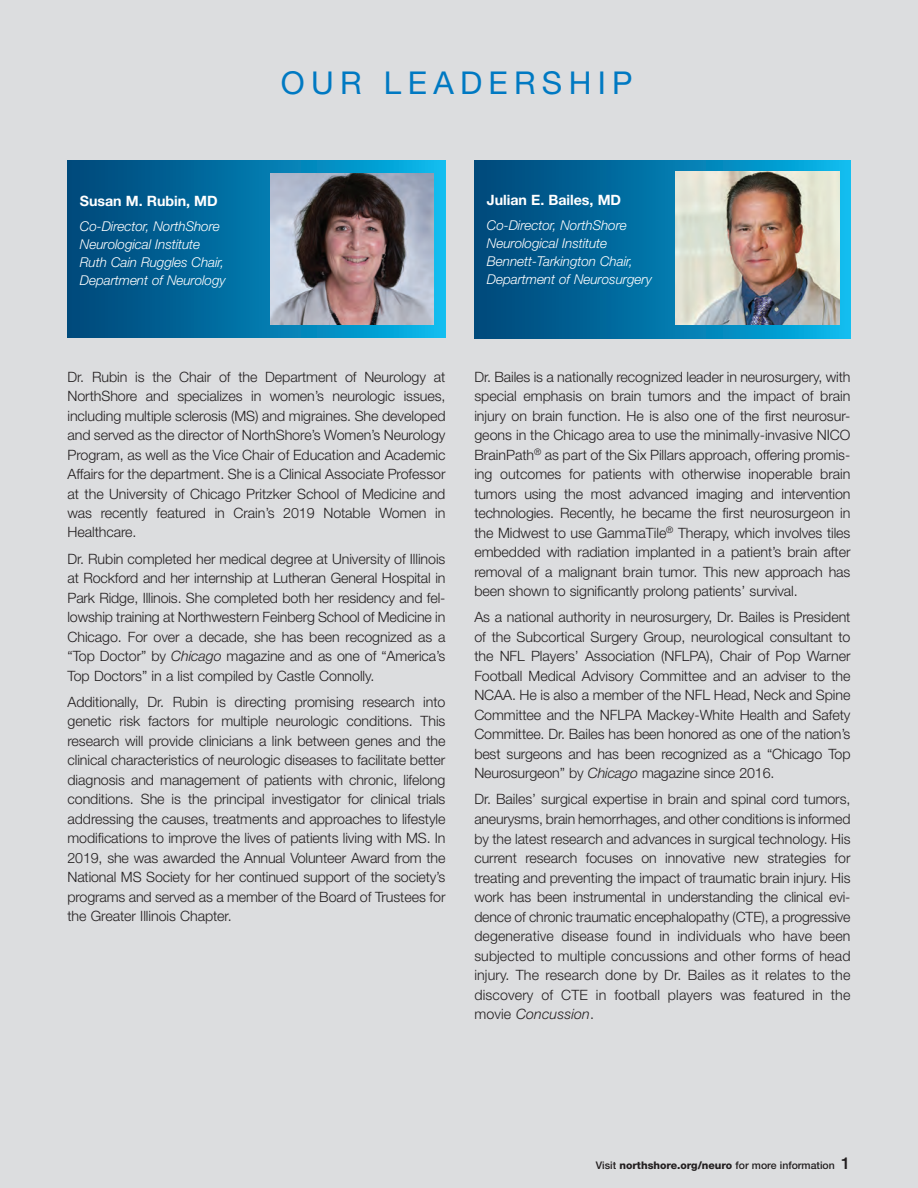
<style>
.page{position:relative;width:918px;height:1188px;background:#dcdddf}
.page>*{position:absolute;margin:0;border:0;box-sizing:border-box;transform-origin:0 0}
.t1{font:31.5px "Helvetica Neue";letter-spacing:.2em;color:#0079c2}
.t2{font:300 14.25px/19.5px "Helvetica Neue";letter-spacing:-.005em;color:#231f20;text-align:justify}
.t3{font:700 14.25px "Helvetica Neue";letter-spacing:-.005em;color:#fff}
.t4{font:italic 300 13.5px/18px "Helvetica Neue";letter-spacing:-.005em;color:#fff}
.t5{font:500 10.5px "Helvetica Neue";color:#231f20}
.s1{font-style:italic}
.s2{font-weight:800}
.s3{font-size:16.5px}
</style>
<div class="page">
<div style="left:68px;top:161px;width:378px;height:177px;background:linear-gradient(to right,#004274,#08b5ea)"></div>
<svg style="left:474px;top:161px;width:376px;height:177px;background:#046b9d"></svg>
<img style="left:676px;top:172px;width:163px;height:152px">
<img style="left:270px;top:173px;width:164px;height:151px">
<p class="t3" style="left:80px;top:192px;width:139px">Susan M. Rubin, MD</p>
<p class="t4" style="left:80px;top:217px;width:147px">Co-Director, NorthShore<br>Neurological Institute<br>Ruth Cain Ruggles Chair,<br>Department of Neurology</p>
<h1 class="t1" style="left:281px;top:64px;width:353px">OUR LEADERSHIP</h1>
<p class="t3" style="left:487px;top:191px;width:136px">Julian E. Bailes, MD</p>
<p class="t4" style="left:487px;top:216px;width:167px">Co-Director, NorthShore<br>Neurological Institute<br>Bennett-Tarkington Chair,<br>Department of Neurosurgery</p>
<p class="t2" style="left:68px;top:366px;width:380px">Dr. Rubin is the Chair of the Department of Neurology at NorthShore and specializes in women’s neurologic issues, including multiple sclerosis (MS) and migraines. She developed and served as the director of NorthShore’s Women’s Neurology Program, as well as the Vice Chair of Education and Academic Affairs for the department. She is a Clinical Associate Professor at the University of Chicago Pritzker School of Medicine and was recently featured in Crain’s 2019 Notable Women in Healthcare.</p>
<p class="t2" style="left:68px;top:549px;width:380px">Dr. Rubin completed her medical degree at University of Illinois at Rockford and her internship at Lutheran General Hospital in Park Ridge, Illinois. She completed both her residency and fel&shy;lowship training at Northwestern Feinberg School of Medicine in Chicago. For over a decade, she has been recognized as a “Top Doctor” by <span class="s1">Chicago</span> magazine and as one of “America’s Top Doctors” in a list compiled by Castle Connolly.</p>
<p class="t2" style="left:68px;top:692px;width:380px">Additionally, Dr. Rubin is directing promising research into genetic risk factors for multiple neurologic conditions. This research will provide clinicians a link between genes and the clinical characteristics of neurologic diseases to facilitate better diagnosis and management of patients with chronic, lifelong conditions. She is the principal investigator for clinical trials addressing the causes, treatments and approaches to lifestyle modifications to improve the lives of patients living with MS. In 2019, she was awarded the Annual Volunteer Award from the National MS Society for her continued support of the society’s programs and served as a member of the Board of Trustees for the Greater Illinois Chapter.</p>
<p class="t2" style="left:474px;top:366px;width:378px">Dr. Bailes is a nationally recognized leader in neurosurgery, with special emphasis on brain tumors and the impact of brain injury on brain function. He is also one of the first neurosur&shy;geons in the Chicago area to use the minimally-invasive NICO BrainPath<sup>®</sup> as part of the Six Pillars approach, offering promis&shy;ing outcomes for patients with otherwise inoperable brain tumors using the most advanced imaging and intervention technologies. Recently, he became the first neurosurgeon in the Midwest to use GammaTile<sup>®</sup> Therapy, which involves tiles embedded with radiation implanted in a patient’s brain after removal of a malignant brain tumor. This new approach has been shown to significantly prolong patients’ survival.</p>
<p class="t2" style="left:474px;top:607px;width:378px">As a national authority in neurosurgery, Dr. Bailes is President of the Subcortical Surgery Group, neurological consultant to the NFL Players’ Association (NFLPA), Chair of Pop Warner Football Medical Advisory Committee and an adviser to the NCAA. He is also a member of the NFL Head, Neck and Spine Committee and the NFLPA Mackey-White Health and Safety Committee. Dr. Bailes has been honored as one of the nation’s best surgeons and has been recognized as a “Chicago Top Neurosurgeon” by <span class="s1">Chicago</span> magazine since 2016.</p>
<p class="t2" style="left:474px;top:789px;width:378px">Dr. Bailes’ surgical expertise in brain and spinal cord tumors, aneurysms, brain hemorrhages, and other conditions is informed by the latest research and advances in surgical technology. His current research focuses on innovative new strategies for treating and preventing the impact of traumatic brain injury. His work has been instrumental in understanding the clinical evi&shy;dence of chronic traumatic encephalopathy (CTE), a progressive degenerative disease found in individuals who have been subjected to multiple concussions and other forms of head injury. The research done by Dr. Bailes as it relates to the discovery of CTE in football players was featured in the movie <span class="s1">Concussion</span>.</p>
<p class="t5" style="left:596px;top:1159px;width:256px">Visit <span class="s2">northshore.org/neuro</span> for more information <span class="s3">1</span></p>
</div>
